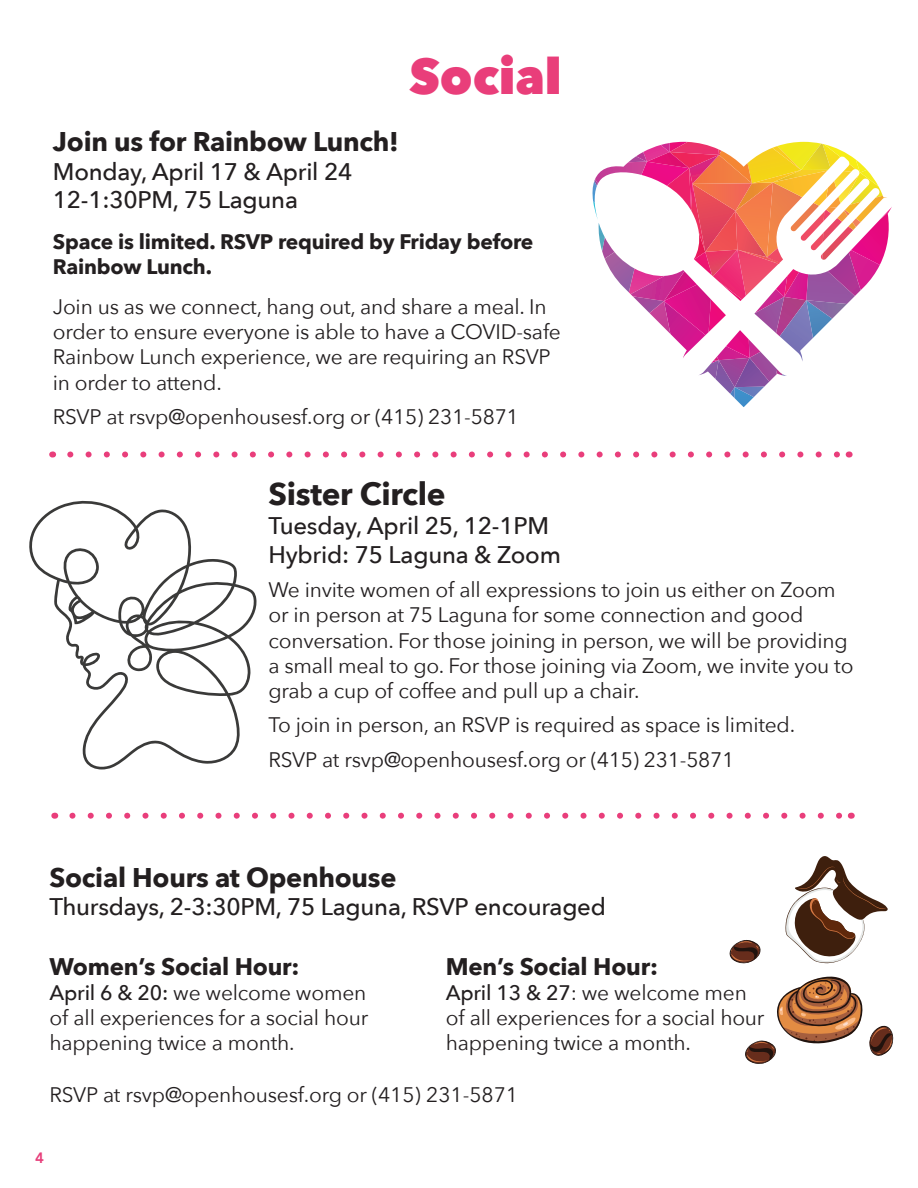
<style>
.page{position:relative;width:918px;height:1188px;background:#fff}
.page>*{position:absolute;margin:0;border:0;box-sizing:border-box;transform-origin:0 0}
.t1{font:800 49.5px "Avenir Next";color:#e93e7a}
.t2{font:700 31.5px "Avenir Next";letter-spacing:-.01em;color:#231f20}
.t3{font:700 27px "Avenir Next";letter-spacing:-.01em;color:#231f20}
.t4{font:500 24px/28.8px "Avenir Next";letter-spacing:-.01em;color:#231f20}
.t5{font:700 24px "Avenir Next";letter-spacing:-.01em;color:#231f20}
.t6{font:21px/25.2px "Avenir Next";letter-spacing:-.01em;color:#231f20}
.t7{font:700 21px/25.2px "Avenir Next";letter-spacing:-.01em;color:#231f20}
.t8{font:800 15px "Avenir";color:#e73e7a}
.s1{font-weight:500}
</style>
<div class="page">
<svg style="left:592px;top:142px;width:300px;height:265px"></svg>
<svg style="left:72px;top:813px;width:770px;height:6px"></svg>
<svg style="left:70px;top:452px;width:770px;height:6px"></svg>
<svg style="left:785px;top:856px;width:103px;height:107px"></svg>
<svg style="left:729px;top:940px;width:32px;height:24px"></svg>
<svg style="left:745px;top:976px;width:118px;height:88px"></svg>
<svg style="left:869px;top:1025px;width:25px;height:31px"></svg>
<svg style="left:29px;top:500px;width:228px;height:270px"></svg>
<h1 class="t1" style="left:409px;top:46px;width:154px">Social</h1>
<p class="t3" style="left:53px;top:118px;width:347px">Join us for Rainbow Lunch!</p>
<p class="t4" style="left:53px;top:156px;width:301px">Monday, April 17 &amp; April 24<br>12-1:30PM, 75 Laguna</p>
<p class="t7" style="left:53px;top:228px;width:482px">Space is limited. RSVP required by Friday before<br>Rainbow Lunch.</p>
<p class="t6" style="left:53px;top:293px;width:510px">Join us as we connect, hang out, and share a meal. In order to ensure everyone is able to have a COVID-safe Rainbow Lunch experience, we are requiring an RSVP in order to attend.</p>
<p class="t6" style="left:53px;top:403px;width:467px">RSVP at rsvp@openhousesf.org or (415) 231-5871</p>
<h2 class="t2" style="left:268px;top:467px;width:179px">Sister Circle</h2>
<p class="t4" style="left:268px;top:511px;width:294px">Tuesday, April 25, 12-1PM<br>Hybrid: 75 Laguna &amp; Zoom</p>
<p class="t6" style="left:268px;top:576px;width:587px">We invite women of all expressions to join us either on Zoom or in person at 75 Laguna for some connection and good conversation. For those joining in person, we will be providing a small meal to go. For those joining via Zoom, we invite you to grab a cup of coffee and pull up a chair.</p>
<p class="t6" style="left:268px;top:707px;width:528px;line-height:34.2px">To join in person, an RSVP is required as space is limited.<br>RSVP at rsvp@openhousesf.org or (415) 231-5871</p>
<p class="t3" style="left:50px;top:854px;width:349px">Social Hours at Openhouse</p>
<p class="t4" style="left:50px;top:892px;width:558px">Thursdays, 2-3:30PM, 75 Laguna, RSVP encouraged</p>
<p class="t5" style="left:50px;top:946px;width:251px">Women’s Social Hour:</p>
<p class="t6" style="left:50px;top:979px;width:320px;text-align:justify"><span class="s1">April 6 &amp; 20:</span> we welcome women of all experiences for a social hour happening twice a month.</p>
<p class="t6" style="left:50px;top:1081px;width:470px">RSVP at rsvp@openhousesf.org or (415) 231-5871</p>
<p class="t5" style="left:446px;top:946px;width:214px">Men’s Social Hour:</p>
<p class="t6" style="left:446px;top:979px;width:320px"><span class="s1">April 13 &amp; 27</span>: we welcome men of all experiences for a social hour happening twice a month.</p>
<p class="t8" style="left:35px;top:1146px;width:10px">4</p>
</div>
